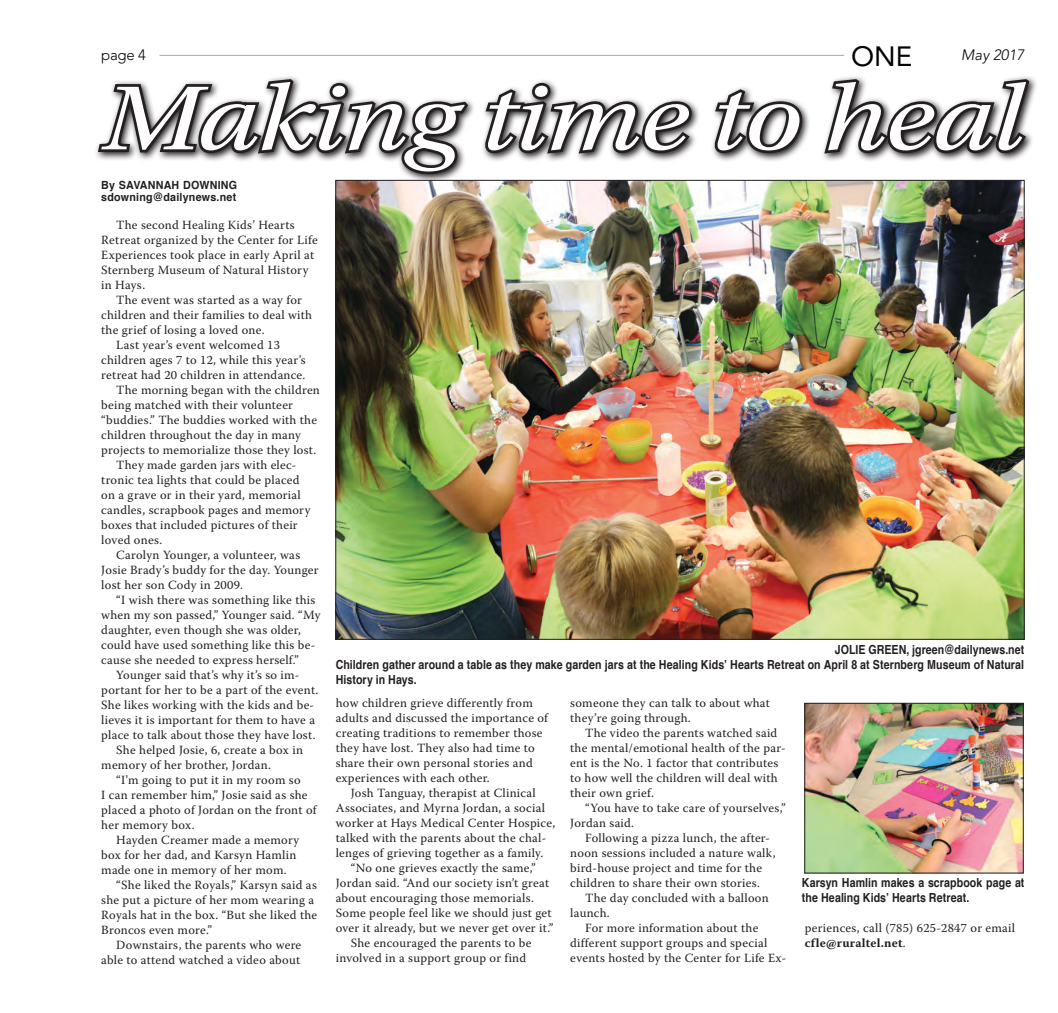
<style>
.page{position:relative;width:1058px;height:1013px;background:#fff}
.page>*{position:absolute;margin:0;border:0;box-sizing:border-box;transform-origin:0 0}
.Light_Headline{font:italic 95.62px "Utopia Std";letter-spacing:-.01em;color:#fff;scale:1.18 1}
.t1{font:27.62px "Avenir LT Std";color:#000}
.t2{font:italic 300 15px "Avenir LT Std";color:#000}
.t3{font:300 15px "Avenir LT Std";color:#000}
.Body_copy{font:12.5px/15px "Warnock Pro";letter-spacing:.02em;color:#231f20}
.IMU_Image_Cutline_Ca{font:700 12.5px/15px "Helvetica";letter-spacing:.01em;color:#231f20;scale:.85 1}
.Photo_cutline{font:700 12.5px "Helvetica";color:#231f20;scale:.85 1}
.Byline_Affiliation{font:700 11.25px "Helvetica";letter-spacing:.02em;color:#231f20;scale:.95 1}
.Byline{font:700 11.25px "Helvetica";letter-spacing:.02em;color:#231f20;scale:.95 1}
.s1{font-weight:700}
</style>
<div class="page">
<hr style="left:159px;top:55px;width:685px;height:1px;background:#a8a9ad">
<svg style="left:335px;top:78px;width:701px;height:105px"></svg>
<svg style="left:96px;top:76px;width:375px;height:101px"></svg>
<svg style="left:482px;top:80px;width:212px;height:77px"></svg>
<svg style="left:711px;top:86px;width:94px;height:70px"></svg>
<svg style="left:820px;top:76px;width:212px;height:81px"></svg>
<img style="left:337px;top:182px;width:685px;height:455px">
<img style="left:806px;top:705px;width:215px;height:166px">
<div style="left:804px;top:703px;width:219px;height:170px;border:1px solid #231f20"></div>
<p class="t3" style="left:101px;top:46px;width:46px">page 4</p>
<p class="t1" style="left:851px;top:40px;width:63px">ONE</p>
<p class="t2" style="left:961px;top:46px;width:64px">May 2017</p>
<p class="Light_Headline" style="left:101px;top:66px;width:782px">Making time to heal</p>
<p class="Byline" style="left:101px;top:176px;width:145px">By SAVANNAH DOWNING</p>
<p class="Byline_Affiliation" style="left:101px;top:188px;width:143px">sdowning@dailynews.net</p>
<p class="Body_copy" style="left:101px;top:217px;width:218px;text-indent:15px">The second Healing Kids’ Hearts<br>Retreat organized by the Center for Life<br>Experiences took place in early April at<br>Sternberg Museum of Natural History in Hays.</p>
<p class="Body_copy" style="left:101px;top:292px;width:212px;text-indent:15px">The event was started as a way for children and their families to deal with the grief of losing a loved one.</p>
<p class="Body_copy" style="left:101px;top:337px;width:206px;text-indent:15px">Last year’s event welcomed 13 children ages 7 to 12, while this year’s retreat had 20 children in attendance.</p>
<p class="Body_copy" style="left:101px;top:382px;width:220px;text-indent:15px">The morning began with the children being matched with their volunteer “buddies.” The buddies worked with the children throughout the day in many projects to memorialize those they lost.</p>
<p class="Body_copy" style="left:101px;top:457px;width:211px;text-indent:15px">They made garden jars with elec&shy;tronic tea lights that could be placed on a grave or in their yard, memorial candles, scrapbook pages and memory boxes that included pictures of their loved ones.</p>
<p class="Body_copy" style="left:101px;top:547px;width:219px;text-indent:15px">Carolyn Younger, a volunteer, was<br>Josie Brady’s buddy for the day. Younger lost her son Cody in 2009.</p>
<p class="Body_copy" style="left:101px;top:592px;width:221px;text-indent:15px">“I wish there was something like this when my son passed,” Younger said. “My daughter, even though she was older, could have used something like this be&shy;cause she needed to express herself.”</p>
<p class="Body_copy" style="left:101px;top:667px;width:219px;text-align:center">Younger said that’s why it’s so im&shy;portant for her to be a part of the event.<br>She likes working with the kids and be&shy;lieves it is important for them to have a place to talk about those they have lost.</p>
<p class="Body_copy" style="left:101px;top:742px;width:203px;text-indent:15px">She helped Josie, 6, create a box in memory of her brother, Jordan.</p>
<p class="Body_copy" style="left:101px;top:772px;width:217px;text-indent:15px">“I’m going to put it in my room so<br>I can remember him,” Josie said as she placed a photo of Jordan on the front of her memory box.</p>
<p class="Body_copy" style="left:101px;top:832px;width:199px;text-indent:15px">Hayden Creamer made a memory box for her dad, and Karsyn Hamlin made one in memory of her mom.</p>
<p class="Body_copy" style="left:101px;top:877px;width:217px;text-indent:15px">“She liked the Royals,” Karsyn said as she put a picture of her mom wearing a Royals hat in the box. “But she liked the Broncos even more.”</p>
<p class="Body_copy" style="left:101px;top:937px;width:201px;text-align:right">Downstairs, the parents who were able to attend watched a video about</p>
<p class="Photo_cutline" style="left:834px;top:640px;width:224px">JOLIE GREEN, jgreen@dailynews.net</p>
<p class="IMU_Image_Cutline_Ca" style="left:336px;top:657px;width:811px">Children gather around a table as they make garden jars at the Healing Kids’ Hearts Retreat on April 8 at Sternberg Museum of Natural<br>History in Hays.</p>
<p class="Body_copy" style="left:336px;top:695px;width:214px">how children grieve differently from adults and discussed the importance of creating traditions to remember those they have lost. They also had time to share their own personal stories and experiences with each other.</p>
<p class="Body_copy" style="left:336px;top:785px;width:221px;text-indent:15px">Josh Tanguay, therapist at Clinical Associates, and Myrna Jordan, a social worker at Hays Medical Center Hospice, talked with the parents about the chal&shy;lenges of grieving together as a family.</p>
<p class="Body_copy" style="left:336px;top:860px;width:219px;text-indent:15px">“No one grieves exactly the same,” Jordan said. “And our society isn’t great about encouraging those memorials.<br>Some people feel like we should just get over it already, but we never get over it.”</p>
<p class="Body_copy" style="left:336px;top:935px;width:197px;text-indent:15px">She encouraged the parents to be involved in a support group or find</p>
<p class="Body_copy" style="left:570px;top:695px;width:201px">someone they can talk to about what they’re going through.</p>
<p class="Body_copy" style="left:570px;top:725px;width:217px;text-indent:15px">The video the parents watched said the mental/emotional health of the par&shy;ent is the No. 1 factor that contributes to how well the children will deal with their own grief.</p>
<p class="Body_copy" style="left:570px;top:800px;width:217px;text-indent:15px">“You have to take care of yourselves,”<br>Jordan said.</p>
<p class="Body_copy" style="left:570px;top:830px;width:207px;text-indent:15px">Following a pizza lunch, the after&shy;noon sessions included a nature walk, bird-house project and time for the children to share their own stories.</p>
<p class="Body_copy" style="left:570px;top:890px;width:200px;text-indent:15px">The day concluded with a balloon launch.</p>
<p class="Body_copy" style="left:570px;top:920px;width:217px;text-indent:15px">For more information about the different support groups and special events hosted by the Center for Life Ex-</p>
<p class="Body_copy" style="left:804px;top:920px;width:212px">periences, call (785) 625-2847 or email <span class="s1">cfle@ruraltel.net</span>.</p>
<p class="IMU_Image_Cutline_Ca" style="left:802px;top:874px;width:263px">Karsyn Hamlin makes a scrapbook page at the Healing Kids’ Hearts Retreat.</p>
</div>
